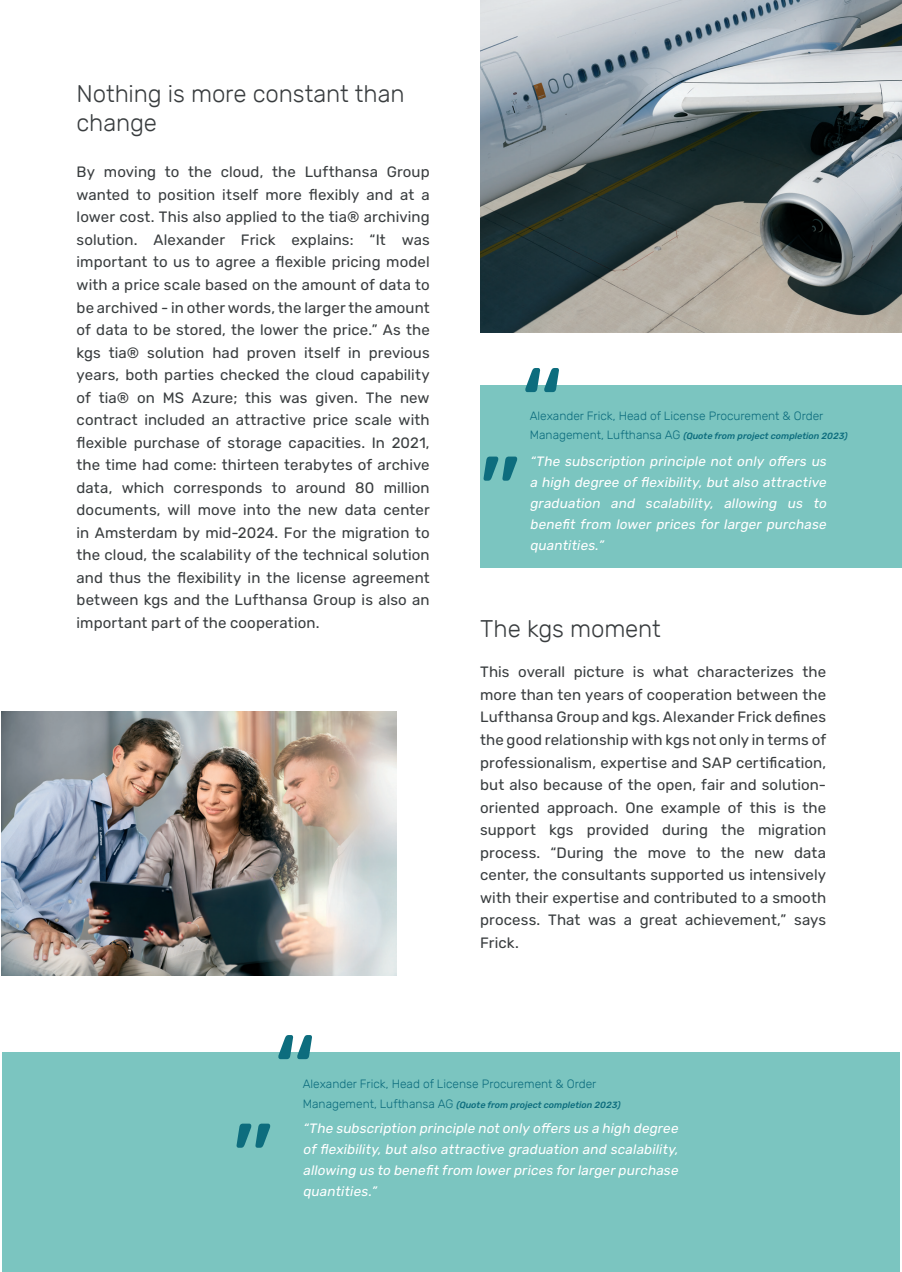
<style>
.page{position:relative;width:902px;height:1272px;background:#fff}
.page>*{position:absolute;margin:0;border:0;box-sizing:border-box;transform-origin:0 0}
.t1{font:300 24px/28.8px "Rubik";letter-spacing:-.005em;color:#393d3f}
.t2{font:15px/22.5px "Rubik";letter-spacing:.005em;color:#393d3f;text-align:justify}
.t3{font:italic 13.5px/21px "Rubik";color:#fff;text-align:justify}
.t4{font:300 12px "Rubik";color:#0d6d7e}
.t5{font:italic 500 9px "Rubik";color:#0d6d7e}
.s1{font-weight:300;font-style:normal;font-size:12px}
</style>
<div class="page">
<div style="left:480px;top:385px;width:421px;height:183px;background:#7bc5c0"></div>
<div style="left:2px;top:1052px;width:897px;height:219px;background:#7bc5c0"></div>
<svg style="left:483px;top:368px;width:76px;height:112px"></svg>
<svg style="left:236px;top:1035px;width:76px;height:112px"></svg>
<img style="left:1px;top:712px;width:395px;height:263px">
<img style="left:480px;top:0;width:421px;height:332px">
<h1 class="t1" style="left:77px;top:80px;width:329px">Nothing is more constant than change</h1>
<p class="t2" style="left:77px;top:161px;width:354px">By moving to the cloud, the Lufthansa Group wanted to position itself more flexibly and at a lower cost. This also applied to the tia® archiving solution. Alexander Frick explains: “It was important to us to agree a flexible pricing model with a price scale based on the amount of data to be archived - in other words, the larger the amount of data to be stored, the lower the price.” As the kgs tia® solution had proven itself in previous years, both parties checked the cloud capability of tia® on MS Azure; this was given. The new contract included an attractive price scale with flexible purchase of storage capacities. In 2021, the time had come: thirteen terabytes of archive data, which corresponds to around 80 million documents, will move into the new data center in Amsterdam by mid-2024. For the migration to the cloud, the scalability of the technical solution and thus the flexibility in the license agreement between kgs and the Lufthansa Group is also an important part of the cooperation.</p>
<p class="t4" style="left:529px;top:409px;width:295px">Alexander Frick, Head of License Procurement &amp; Order</p>
<p class="t5" style="left:529px;top:431px;width:319px"><span class="s1">Management, Lufthansa AG</span> (Quote from project completion 2023)</p>
<p class="t3" style="left:529px;top:451px;width:301px">“The subscription principle not only offers us a high degree of flexibility, but also attractive graduation and scalability, allowing us to benefit from lower prices for larger purchase quantities.”</p>
<h1 class="t1" style="left:480px;top:614px;width:182px">The kgs moment</h1>
<p class="t2" style="left:480px;top:661px;width:347px">This overall picture is what characterizes the more than ten years of cooperation between the Lufthansa Group and kgs. Alexander Frick defines the good relationship with kgs not only in terms of professionalism, expertise and SAP certification, but also because of the open, fair and solution&shy;oriented approach. One example of this is the support kgs provided during the migration process. “During the move to the new data center, the consultants supported us intensively with their expertise and contributed to a smooth process. That was a great achievement,” says Frick.</p>
<p class="t4" style="left:303px;top:1077px;width:295px">Alexander Frick, Head of License Procurement &amp; Order</p>
<p class="t5" style="left:303px;top:1099px;width:319px"><span class="s1">Management, Lufthansa AG</span> (Quote from project completion 2023)</p>
<p class="t3" style="left:303px;top:1117px;width:379px">“The subscription principle not only offers us a high degree of flexibility, but also attractive graduation and scalability, allowing us to benefit from lowerprices forlargerpurchase quantities.”</p>
</div>
